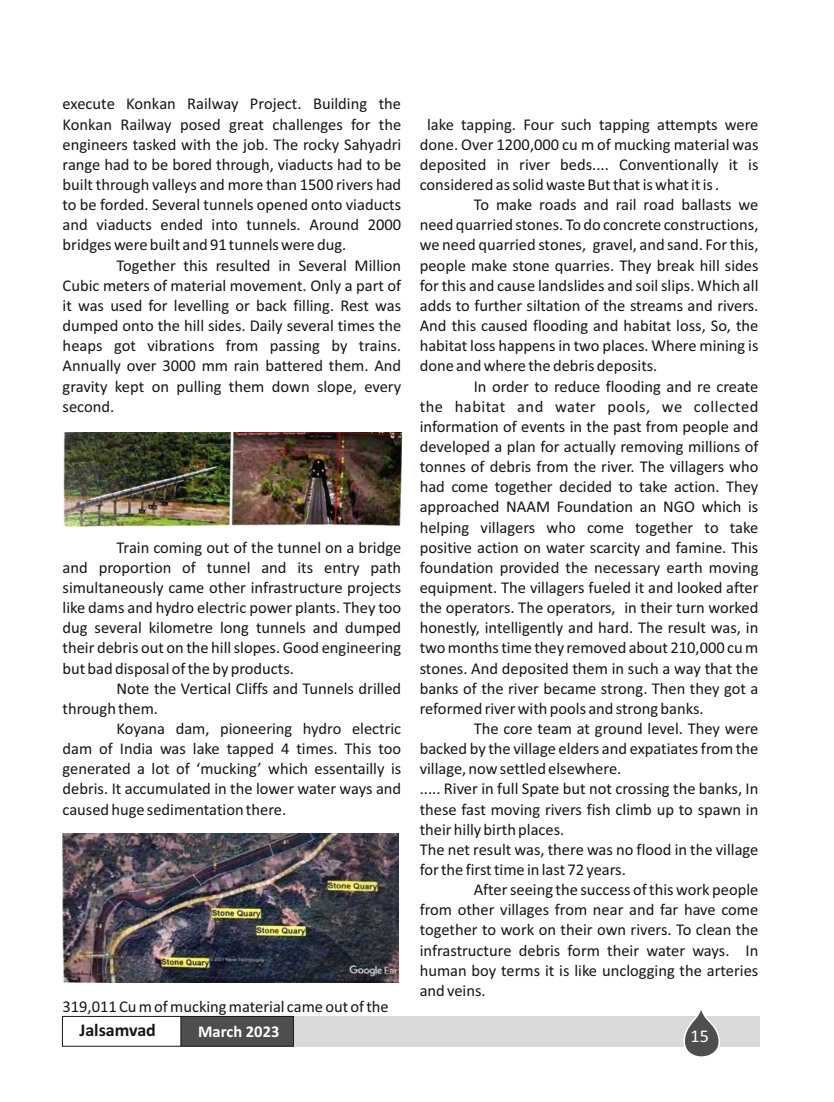
<style>
.page{position:relative;width:834px;height:1102px;background:#fff}
.page>*{position:absolute;margin:0;border:0;box-sizing:border-box;transform-origin:0 0}
.t1{font:700 18px "Calibri";color:#151616}
.t2{font:18px "Calibri";color:#fff}
.t3{font:16.5px/20.1px "Calibri";color:#151616;text-align:justify}
.t4{font:700 16.5px "Calibri";color:#fff}
</style>
<div class="page">
<div style="left:62px;top:1016px;width:119px;height:30px;background:#fff;border:1px solid #151616"></div>
<div style="left:181px;top:1016px;width:579px;height:31px;background:#d9d9da"></div>
<svg style="left:683px;top:1010px;width:37px;height:47px"></svg>
<div style="left:181px;top:1016px;width:113px;height:30px;background:#4e4e4d;border:1px solid #151616"></div>
<img style="left:63px;top:433px;width:338px;height:93px">
<img style="left:62px;top:833px;width:336px;height:149px">
<p class="t3" style="left:63px;top:95px;width:340px">execute Konkan Railway Project. Building the Konkan Railway posed great challenges for the engineers tasked with the job. The rocky Sahyadri range had to be bored through, viaducts had to be built through valleys and more than 1500 rivers had to be forded. Several tunnels opened onto viaducts and viaducts ended into tunnels. Around 2000 bridges were built and 91 tunnels were dug.</p>
<p class="t3" style="left:63px;top:256px;width:340px;text-indent:54px">Together this resulted in Several Million Cubic meters of material movement. Only a part of it was used for levelling or back filling. Rest was dumped onto the hill sides. Daily several times the heaps got vibrations from passing by trains.<br>Annually over 3000 mm rain battered them. And gravity kept on pulling them down slope, every second.</p>
<p class="t3" style="left:63px;top:538px;width:340px;text-indent:54px">Train coming out of the tunnel on a bridge and proportion of tunnel and its entry path simultaneously came other infrastructure projects like dams and hydro electric power plants. They too dug several kilometre long tunnels and dumped their debris out on the hill slopes. Good engineering but bad disposal of the by products.</p>
<p class="t3" style="left:63px;top:679px;width:340px;text-indent:54px">Note the Vertical Cliffs and Tunnels drilled through them.</p>
<p class="t3" style="left:63px;top:720px;width:340px;text-indent:54px">Koyana dam, pioneering hydro electric dam of India was lake tapped 4 times. This too generated a lot of ‘mucking’ which essentailly is debris. It accumulated in the lower water ways and caused huge sedimentation there.</p>
<p class="t3" style="left:63px;top:997px;width:328px">319,011 Cu m of mucking material came out of the</p>
<p class="t1" style="left:79px;top:1022px;width:78px">Jalsamvad</p>
<p class="t4" style="left:198px;top:1024px;width:83px">March 2023</p>
<p class="t3" style="left:420px;top:115px;width:340px;text-indent:7px">lake tapping. Four such tapping attempts were done. Over 1200,000 cu m of mucking material was deposited in river beds.... Conventionally it is considered as solid waste But that is what it is .</p>
<p class="t3" style="left:420px;top:196px;width:340px;text-indent:54px">To make roads and rail road ballasts we need quarried stones. To do concrete constructions, we need quarried stones, gravel, and sand. For this, people make stone quarries. They break hill sides for this and cause landslides and soil slips. Which all adds to further siltation of the streams and rivers.<br>And this caused flooding and habitat loss, So, the habitat loss happens in two places. Where mining is done and where the debris deposits.</p>
<p class="t3" style="left:420px;top:377px;width:340px;text-indent:54px">In order to reduce flooding and re create the habitat and water pools, we collected information of events in the past from people and developed a plan for actually removing millions of tonnes of debris from the river. The villagers who had come together decided to take action. They approached NAAM Foundation an NGO which is helping villagers who come together to take positive action on water scarcity and famine. This foundation provided the necessary earth moving equipment. The villagers fueled it and looked after the operators. The operators, in their turn worked honestly, intelligently and hard. The result was, in two months time they removed about 210,000 cu m stones. And deposited them in such a way that the banks of the river became strong. Then they got a reformed river with pools and strong banks.</p>
<p class="t3" style="left:420px;top:720px;width:340px;text-align:left;text-indent:54px">The core team at ground level. They were backed by the village elders and expatiates from the village, now settled elsewhere.<br>..... River in full Spate but not crossing the banks, In these fast moving rivers fish climb up to spawn in their hilly birth places.<br>The net result was, there was no flood in the village for the first time in last 72 years.</p>
<p class="t3" style="left:420px;top:881px;width:340px;text-indent:54px">After seeing the success of this work people from other villages from near and far have come together to work on their own rivers. To clean the infrastructure debris form their water ways. In human boy terms it is like unclogging the arteries and veins.</p>
<p class="t2" style="left:690px;top:1028px;width:20px">15</p>
</div>
